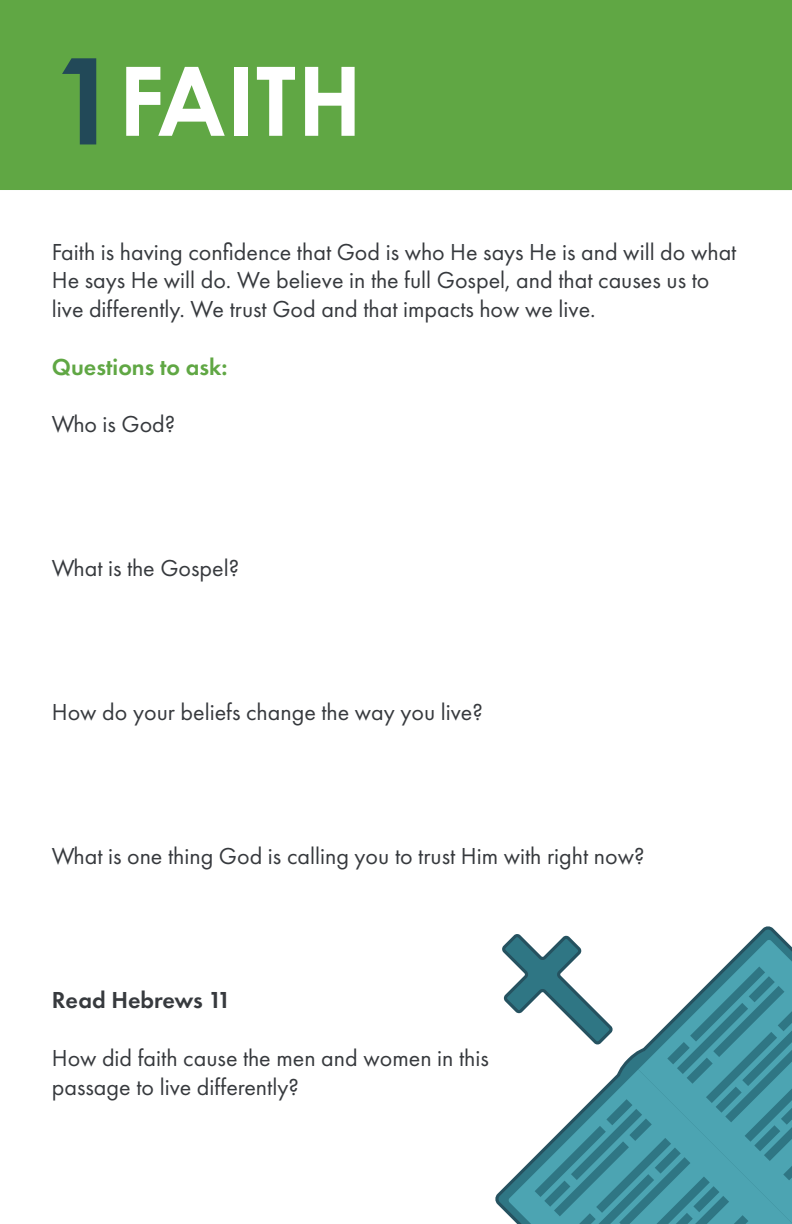
<style>
.page{position:relative;width:792px;height:1224px;background:#fff}
.page>*{position:absolute;margin:0;border:0;box-sizing:border-box;transform-origin:0 0}
.t1{font:700 120px "Century Gothic Pro";color:#224958}
.t2{font:700 96px "Century Gothic Pro";letter-spacing:.01em;color:#fff}
.t3{font:24px/28.8px "Futura PT";color:#373a3e}
.t4{font:600 24px "Futura PT";color:#60a744}
.t5{font:600 24px "Futura PT";color:#373a3e}
</style>
<div class="page">
<div style="left:0;top:0;width:792px;height:190px;background:#60a744"></div>
<svg style="left:499px;top:931px;width:293px;height:293px"></svg>
<h1 class="t1" style="left:52px;top:56px;width:69px">1</h1>
<h2 class="t2" style="left:118px;top:65px;width:246px">FAITH</h2>
<p class="t3" style="left:52px;top:239px;width:686px">Faith is having confidence that God is who He says He is and will do what<br>He says He will do. We believe in the full Gospel, and that causes us to live differently. We trust God and that impacts how we live.</p>
<p class="t4" style="left:52px;top:357px;width:177px">Questions to ask:</p>
<p class="t3" style="left:52px;top:412px;width:125px">Who is God?</p>
<p class="t3" style="left:52px;top:556px;width:189px">What is the Gospel?</p>
<p class="t3" style="left:52px;top:700px;width:433px">How do your beliefs change the way you live?</p>
<p class="t3" style="left:52px;top:844px;width:594px">What is one thing God is calling you to trust Him with right now?</p>
<p class="t5" style="left:52px;top:991px;width:181px">Read Hebrews 11</p>
<p class="t3" style="left:52px;top:1045px;width:439px">How did faith cause the men and women in this passage to live differently?</p>
</div>
